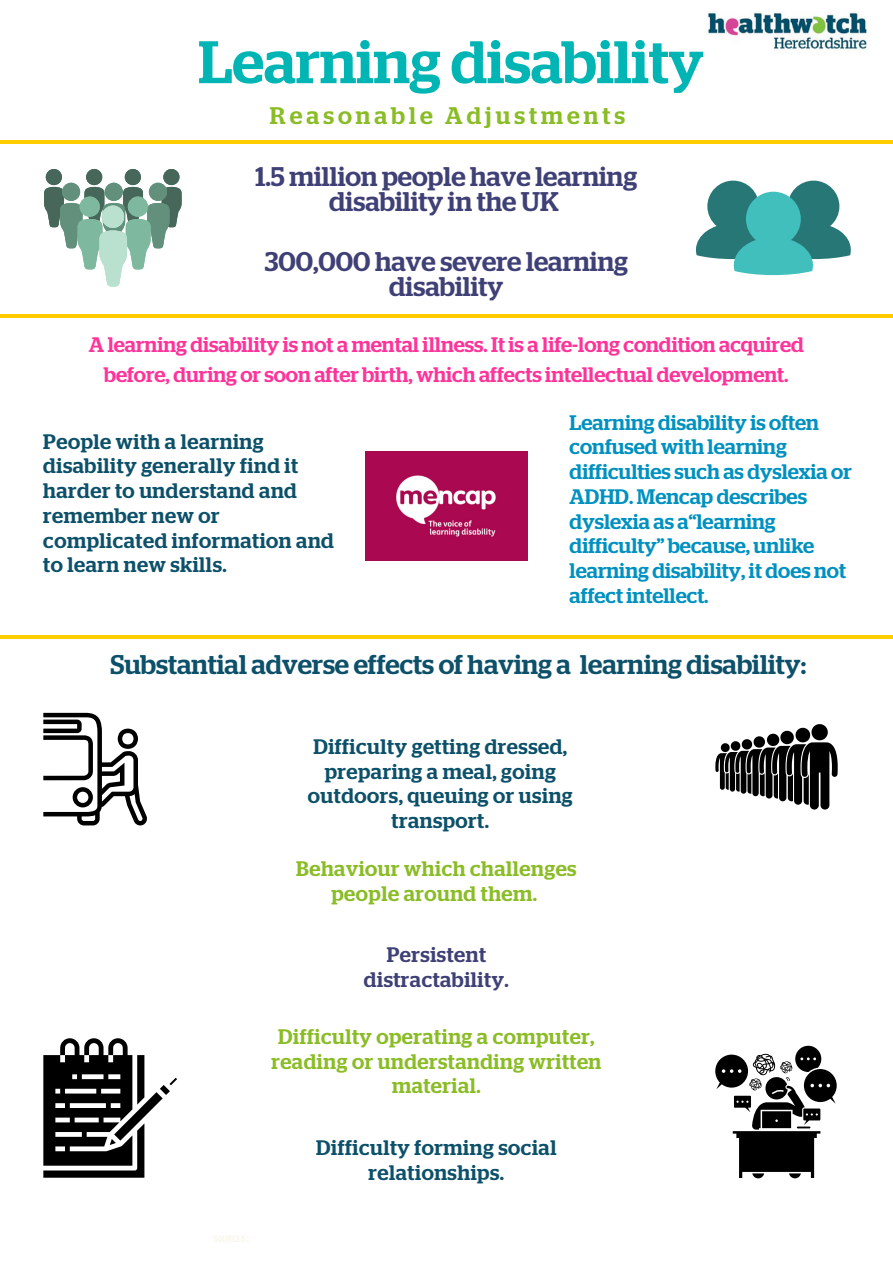
<style>
.page{position:relative;width:893px;height:1264px;background:#fff}
.page>*{position:absolute;margin:0;border:0;box-sizing:border-box;transform-origin:0 0}
.t1{font:500 59.85px "Stag";color:#00b5b4}
.t2{font:500 27px/24.8px "Stag";color:#3f4076;text-align:center}
.t3{font:500 27px "Stag";color:#0c5069}
.t4{font:500 24px "Stag";letter-spacing:.17em;color:#8abc25}
.t5{font:500 21px/24.8px "Stag";letter-spacing:.025em;color:#0c5069;text-align:center}
.t6{font:500 21px/24.8px "Stag";color:#0091c0}
.t7{font:500 21px/29.2px "Stag";color:#f39;text-align:center}
.t8{font:500 21px/24.8px "Stag";letter-spacing:.025em;color:#8abc25;text-align:center}
.t9{font:500 21px/24.8px "Stag";letter-spacing:.025em;color:#3f4076;text-align:center}
</style>
<div class="page">
<svg style="left:44px;top:169px;width:137px;height:117px"></svg>
<div style="left:102px;top:205px;width:22px;height:23px;background:#bae1cf;border-radius:50%"></div>
<svg style="left:696px;top:181px;width:154px;height:94px"></svg>
<svg style="left:715px;top:724px;width:122px;height:85px"></svg>
<svg style="left:715px;top:1045px;width:121px;height:133px"></svg>
<svg style="left:43px;top:712px;width:104px;height:113px"></svg>
<svg style="left:43px;top:1038px;width:134px;height:139px"></svg>
<hr style="left:0;top:140px;width:892px;height:4px;background:#fc0">
<hr style="left:0;top:314px;width:892px;height:3px;background:#fc0">
<hr style="left:0;top:635px;width:892px;height:4px;background:#fc0">
<img style="left:708px;top:12px;width:159px;height:38px">
<img style="left:365px;top:451px;width:162px;height:109px">
<h1 class="t1" style="left:198px;top:35px;width:507px">Learning disability</h1>
<p class="t4" style="left:270px;top:105px;width:357px">Reasonable Adjustments</p>
<p class="t2" style="left:255px;top:165px;width:383px">1.5 million people have learning disability in the UK</p>
<p class="t2" style="left:265px;top:250px;width:364px">300,000 have severe learning disability</p>
<p class="t7" style="left:89px;top:331px;width:716px">A learning disability is not a mental illness. It is a life-long condition acquired before, during or soon after birth, which affects intellectual development.</p>
<p class="t5" style="left:43px;top:430px;width:292px;text-align:left">People with a learning disability generally find it harder to understand and remember new or complicated information and to learn new skills.</p>
<p class="t6" style="left:569px;top:411px;width:284px">Learning disability is often confused with learning difficulties such as dyslexia or<br>ADHD. Mencap describes dyslexia as a“learning difficulty” because, unlike learning disability, it does not affect intellect.</p>
<p class="t3" style="left:110px;top:652px;width:697px">Substantial adverse effects of having a learning disability:</p>
<p class="t5" style="left:308px;top:735px;width:266px">Difficulty getting dressed, preparing a meal, going outdoors, queuing or using transport.</p>
<p class="t8" style="left:296px;top:857px;width:282px">Behaviour which challenges people around them.</p>
<p class="t9" style="left:364px;top:943px;width:146px">Persistent distractability.</p>
<p class="t8" style="left:271px;top:1025px;width:331px">Difficulty operating a computer, reading or understanding written material.</p>
<p class="t5" style="left:316px;top:1136px;width:242px">Difficulty forming social relationships.</p>
</div>
